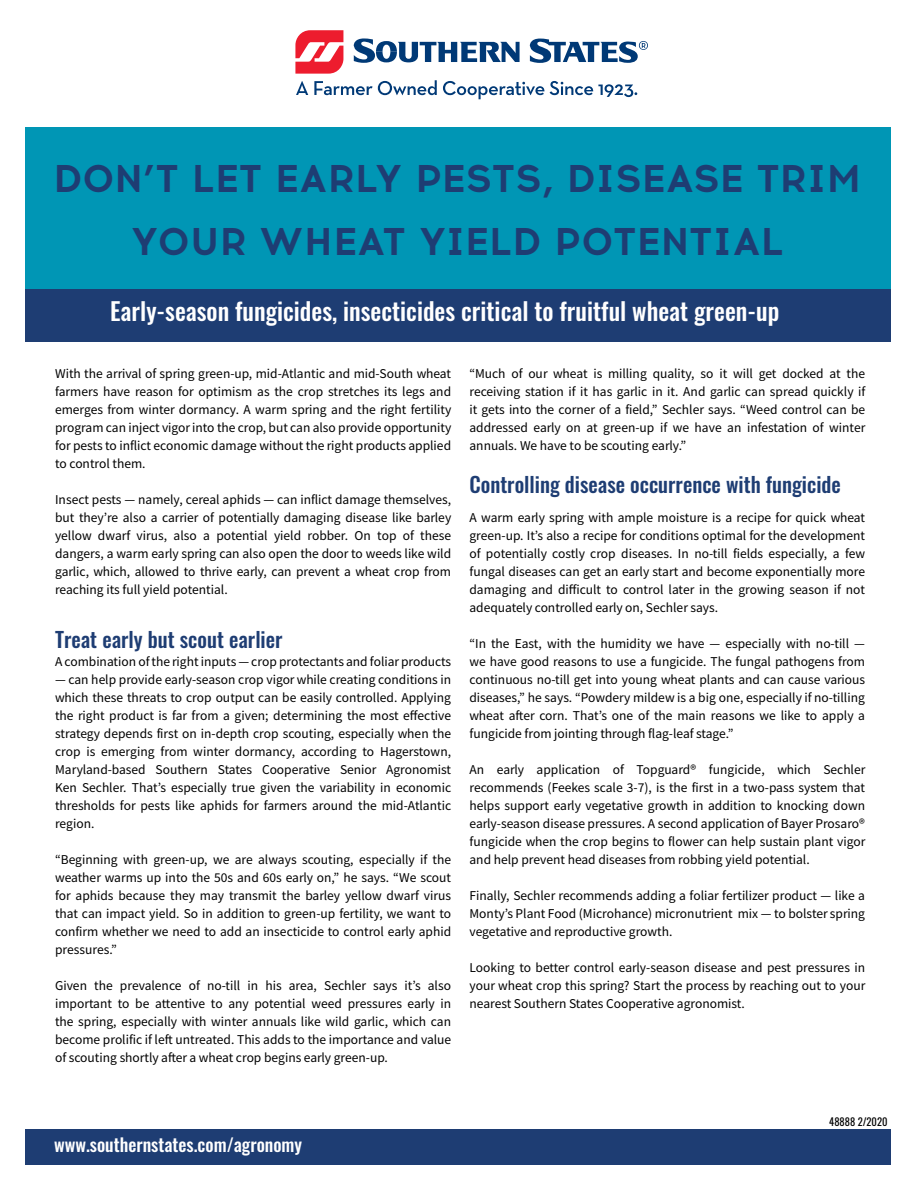
<style>
.page{position:relative;width:918px;height:1188px;background:#fff}
.page>*{position:absolute;margin:0;border:0;box-sizing:border-box;transform-origin:0 0}
.t1{font:700 38.55px/62.7px "Acrom";color:#1e3d73;text-align:center}
.t2{font:500 24.3px "Oswald";color:#fff}
.t3{font:500 21px "Oswald";color:#1e3d73}
.t4{font:500 18px "Oswald";color:#fff}
.t5{font:13.5px/18px "Source Sans Variable";letter-spacing:.02em;color:#000;text-align:justify}
.t6{font:10.5px "Oswald";color:#000}
</style>
<div class="page">
<div style="left:26px;top:127px;width:865px;height:213px;background:#0096b5"></div>
<div style="left:26px;top:289px;width:865px;height:53px;background:#1e3d73"></div>
<div style="left:26px;top:1130px;width:865px;height:35px;background:#1e3d73"></div>
<svg style="left:295px;top:30px;width:48px;height:44px"></svg>
<svg style="left:353px;top:38px;width:167px;height:25px"></svg>
<svg style="left:296px;top:81px;width:12px;height:14px"></svg>
<svg style="left:314px;top:80px;width:123px;height:15px"></svg>
<svg style="left:443px;top:81px;width:194px;height:18px"></svg>
<svg style="left:529px;top:39px;width:119px;height:24px"></svg>
<h1 class="t1" style="left:53px;top:148px;width:810px">DON’T LET EARLY PESTS, DISEASE TRIM<br>YOUR WHEAT YIELD POTENTIAL</h1>
<h2 class="t2" style="left:110px;top:289px;width:671px">Early-season fungicides, insecticides critical to fruitful wheat green-up</h2>
<p class="t5" style="left:55px;top:365px;width:397px">With the arrival of spring green-up, mid-Atlantic and mid-South wheat farmers have reason for optimism as the crop stretches its legs and emerges from winter dormancy. A warm spring and the right fertility program can inject vigor into the crop, but can also provide opportunity for pests to inflict economic damage without the right products applied to control them.</p>
<p class="t5" style="left:55px;top:491px;width:397px">Insect pests — namely, cereal aphids — can inflict damage themselves, but they’re also a carrier of potentially damaging disease like barley yellow dwarf virus, also a potential yield robber. On top of these dangers, a warm early spring can also open the door to weeds like wild garlic, which, allowed to thrive early, can prevent a wheat crop from reaching its full yield potential.</p>
<h3 class="t3" style="left:55px;top:621px;width:229px">Treat early but scout earlier</h3>
<p class="t5" style="left:55px;top:653px;width:397px">A combination of the right inputs — crop protectants and foliar products</p>
<p class="t5" style="left:55px;top:671px;width:397px">— can help provide early-season crop vigor while creating conditions in which these threats to crop output can be easily controlled. Applying the right product is far from a given; determining the most effective strategy depends first on in-depth crop scouting, especially when the crop is emerging from winter dormancy, according to Hagerstown, Maryland-based Southern States Cooperative Senior Agronomist Ken Sechler. That’s especially true given the variability in economic thresholds for pests like aphids for farmers around the mid-Atlantic region.</p>
<p class="t5" style="left:55px;top:851px;width:397px">“Beginning with green-up, we are always scouting, especially if the weather warms up into the 50s and 60s early on,” he says. “We scout for aphids because they may transmit the barley yellow dwarf virus that can impact yield. So in addition to green-up fertility, we want to confirm whether we need to add an insecticide to control early aphid pressures.”</p>
<p class="t5" style="left:55px;top:977px;width:397px">Given the prevalence of no-till in his area, Sechler says it’s also important to be attentive to any potential weed pressures early in the spring, especially with winter annuals like wild garlic, which can become prolific if left untreated. This adds to the importance and value of scouting shortly after a wheat crop begins early green-up.</p>
<p class="t5" style="left:470px;top:365px;width:397px">“Much of our wheat is milling quality, so it will get docked at the receiving station if it has garlic in it. And garlic can spread quickly if it gets into the corner of a field,” Sechler says. “Weed control can be addressed early on at green-up if we have an infestation of winter annuals. We have to be scouting early.”</p>
<h3 class="t3" style="left:470px;top:466px;width:373px">Controlling disease occurrence with fungicide</h3>
<p class="t5" style="left:470px;top:509px;width:397px">A warm early spring with ample moisture is a recipe for quick wheat green-up. It’s also a recipe for conditions optimal for the development of potentially costly crop diseases. In no-till fields especially, a few fungal diseases can get an early start and become exponentially more damaging and difficult to control later in the growing season if not adequately controlled early on, Sechler says.</p>
<p class="t5" style="left:470px;top:635px;width:397px">“In the East, with the humidity we have — especially with no-till — we have good reasons to use a fungicide. The fungal pathogens from continuous no-till get into young wheat plants and can cause various diseases,” he says. “Powdery mildew is a big one, especially if no-tilling wheat after corn. That’s one of the main reasons we like to apply a fungicide from jointing through flag-leaf stage.”</p>
<p class="t5" style="left:470px;top:761px;width:397px">An early application of Topguard® fungicide, which Sechler recommends (Feekes scale 3-7), is the first in a two-pass system that helps support early vegetative growth in addition to knocking down early-season disease pressures. A second application of Bayer Prosaro® fungicide when the crop begins to flower can help sustain plant vigor and help prevent head diseases from robbing yield potential.</p>
<p class="t5" style="left:470px;top:887px;width:397px">Finally, Sechler recommends adding a foliar fertilizer product — like a Monty’s Plant Food (Microhance) micronutrient mix — to bolster spring vegetative and reproductive growth.</p>
<p class="t5" style="left:470px;top:959px;width:397px">Looking to better control early-season disease and pest pressures in your wheat crop this spring? Start the process by reaching out to your nearest Southern States Cooperative agronomist.</p>
<h3 class="t4" style="left:54px;top:1129px;width:250px">www.southernstates.com/agronomy</h3>
<p class="t6" style="left:829px;top:1112px;width:60px">48888 2/2020</p>
</div>
